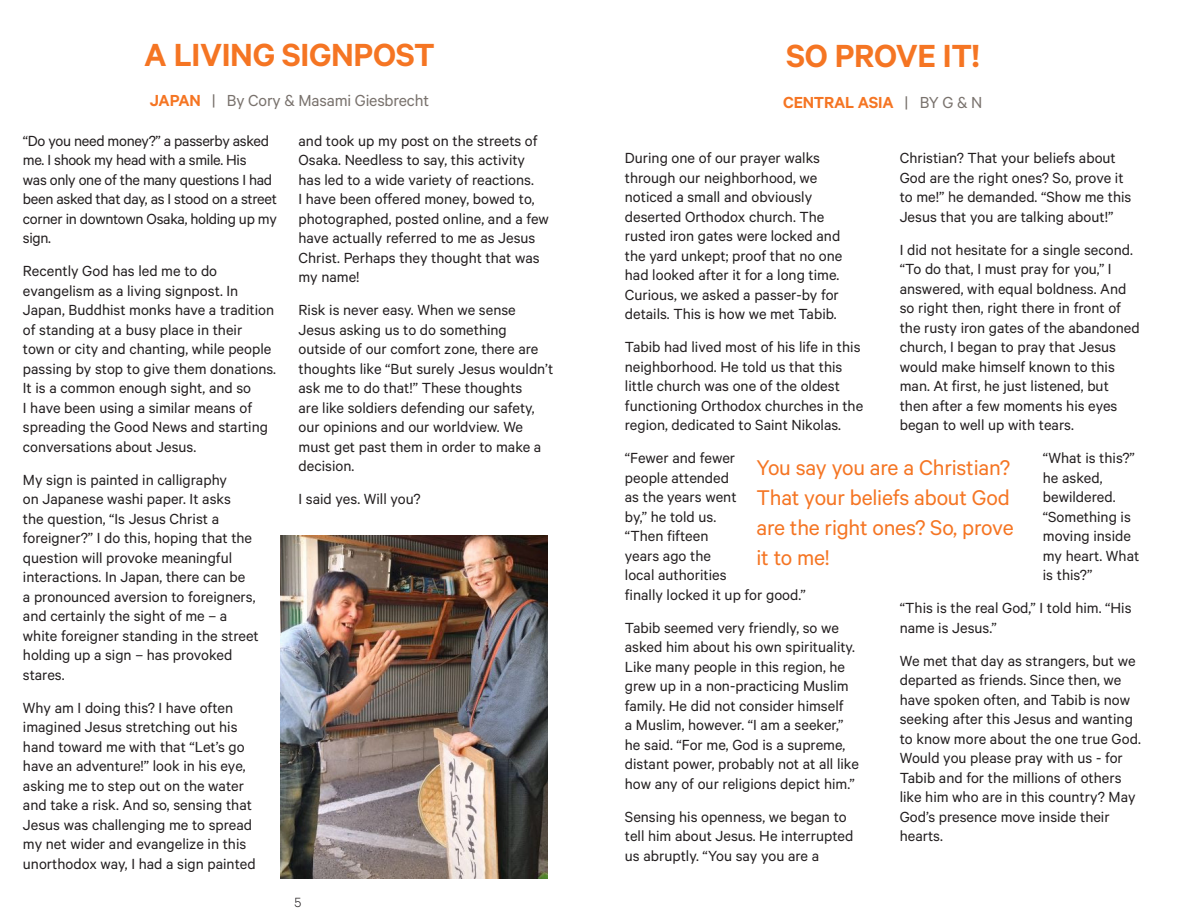
<style>
.page{position:relative;width:1188px;height:918px;background:#fff}
.page>*{position:absolute;margin:0;border:0;box-sizing:border-box;transform-origin:0 0}
.Weekday_Body{font:600 36px "Calibre";letter-spacing:-.01em;color:#f57523}
.pull_out{font:24px/30px "Calibre";letter-spacing:-.01em;color:#f57523}
.Weekday_Body-2{font:18px "Calibre";letter-spacing:-.01em;color:#79726d}
.Weekday_Body-3{font:600 18px "Calibre";letter-spacing:-.01em;color:#f57523}
.Weekday_Body-4{font:16.5px/19.5px "Calibre";color:#231f20}
.Weekday_Body-5{font:16.5px/19.5px "Calibre";letter-spacing:-.02em;color:#231f20}
.t1{font:300 15px "Calibre";color:#231f20}
.s1{font-weight:600;color:#f57523}
.s2{font-weight:400;color:#79726d}
</style>
<div class="page">
<img style="left:281px;top:536px;width:267px;height:342px">
<p class="Weekday_Body" style="left:144px;top:33px;width:292px">A LIVING SIGNPOST</p>
<p class="Weekday_Body-2" style="left:150px;top:90px;width:281px"><span class="s1">JAPAN</span> | By Cory &amp; Masami Giesbrecht</p>
<p class="Weekday_Body-5" style="left:23px;top:130px;width:256px">“Do you need money?” a passerby asked me. I shook my head with a smile. His<br>was only one of the many questions I had been asked that day, as I stood on a street corner in downtown Osaka, holding up my sign.</p>
<p class="Weekday_Body-4" style="left:23px;top:261px;width:255px">Recently God has led me to do evangelism as a living signpost. In Japan, Buddhist monks have a tradition of standing at a busy place in their town or city and chanting, while people passing by stop to give them donations.<br>It is a common enough sight, and so<br>I have been using a similar means of spreading the Good News and starting conversations about Jesus.</p>
<p class="Weekday_Body-4" style="left:23px;top:469px;width:237px">My sign is painted in calligraphy<br>on Japanese washi paper. It asks<br>the question, “Is Jesus Christ a foreigner?” I do this, hoping that the question will provoke meaningful interactions. In Japan, there can be<br>a pronounced aversion to foreigners, and certainly the sight of me – a white foreigner standing in the street holding up a sign – has provoked stares.</p>
<p class="Weekday_Body-4" style="left:23px;top:697px;width:234px">Why am I doing this? I have often imagined Jesus stretching out his hand toward me with that “Let’s go have an adventure!” look in his eye, asking me to step out on the water and take a risk. And so, sensing that Jesus was challenging me to spread my net wider and evangelize in this unorthodox way, I had a sign painted</p>
<p class="Weekday_Body-4" style="left:299px;top:130px;width:252px">and took up my post on the streets of Osaka. Needless to say, this activity has led to a wide variety of reactions.<br>I have been offered money, bowed to, photographed, posted online, and a few have actually referred to me as Jesus Christ. Perhaps they thought that was my name!</p>
<p class="Weekday_Body-4" style="left:299px;top:300px;width:256px">Risk is never easy. When we sense<br>Jesus asking us to do something outside of our comfort zone, there are thoughts like “But surely Jesus wouldn’t ask me to do that!” These thoughts<br>are like soldiers defending our safety, our opinions and our worldview. We must get past them in order to make a decision.</p>
<p class="Weekday_Body-4" style="left:299px;top:489px;width:124px">I said yes. Will you?</p>
<p class="t1" style="left:295px;top:893px;width:8px">5</p>
<p class="Weekday_Body" style="left:786px;top:35px;width:195px">SO PROVE IT!</p>
<p class="Weekday_Body-3" style="left:783px;top:92px;width:201px">CENTRAL ASIA <span class="s2">| BY G &amp; N</span></p>
<p class="Weekday_Body-4" style="left:625px;top:148px;width:219px">During one of our prayer walks through our neighborhood, we noticed a small and obviously deserted Orthodox church. The rusted iron gates were locked and the yard unkept; proof that no one had looked after it for a long time.<br>Curious, we asked a passer-by for details. This is how we met Tabib.</p>
<p class="Weekday_Body-4" style="left:625px;top:337px;width:240px">Tabib had lived most of his life in this neighborhood. He told us that this little church was one of the oldest functioning Orthodox churches in the region, dedicated to Saint Nikolas.</p>
<p class="Weekday_Body-4" style="left:625px;top:448px;width:182px">“Fewer and fewer<br>people attended<br>as the years went<br>by,” he told us.<br>“Then fifteen<br>years ago the<br>local authorities<br>finally locked it up for good.”</p>
<p class="Weekday_Body-4" style="left:625px;top:617px;width:236px">Tabib seemed very friendly, so we asked him about his own spirituality.<br>Like many people in this region, he grew up in a non-practicing Muslim family. He did not consider himself<br>a Muslim, however. “I am a seeker,” he said. “For me, God is a supreme, distant power, probably not at all like how any of our religions depict him.”</p>
<p class="Weekday_Body-4" style="left:625px;top:806px;width:230px">Sensing his openness, we began to tell him about Jesus. He interrupted us abruptly. “You say you are a</p>
<p class="Weekday_Body-4" style="left:900px;top:148px;width:233px">Christian? That your beliefs about God are the right ones? So, prove it to me!” he demanded. “Show me this Jesus that you are talking about!”</p>
<p class="Weekday_Body-4" style="left:900px;top:239px;width:241px">I did not hesitate for a single second. “To do that, I must pray for you,” I answered, with equal boldness. And so right then, right there in front of the rusty iron gates of the abandoned church, I began to pray that Jesus would make himself known to this man. At first, he just listened, but then after a few moments his eyes began to well up with tears.</p>
<p class="Weekday_Body-4" style="left:1043px;top:448px;width:98px">“What is this?” he asked, bewildered. “Something is moving inside my heart. What is this?”</p>
<p class="Weekday_Body-4" style="left:900px;top:598px;width:233px">“This is the real God,” I told him. “His name is Jesus.”</p>
<p class="Weekday_Body-4" style="left:900px;top:650px;width:243px">We met that day as strangers, but we departed as friends. Since then, we have spoken often, and Tabib is now seeking after this Jesus and wanting to know more about the one true God.<br>Would you please pray with us - for<br>Tabib and for the millions of others like him who are in this country? May<br>God’s presence move inside their hearts.</p>
<p class="pull_out" style="left:756px;top:452px;width:259px">You say you are a Christian?<br>That your beliefs about God are the right ones? So, prove it to me!</p>
</div>
